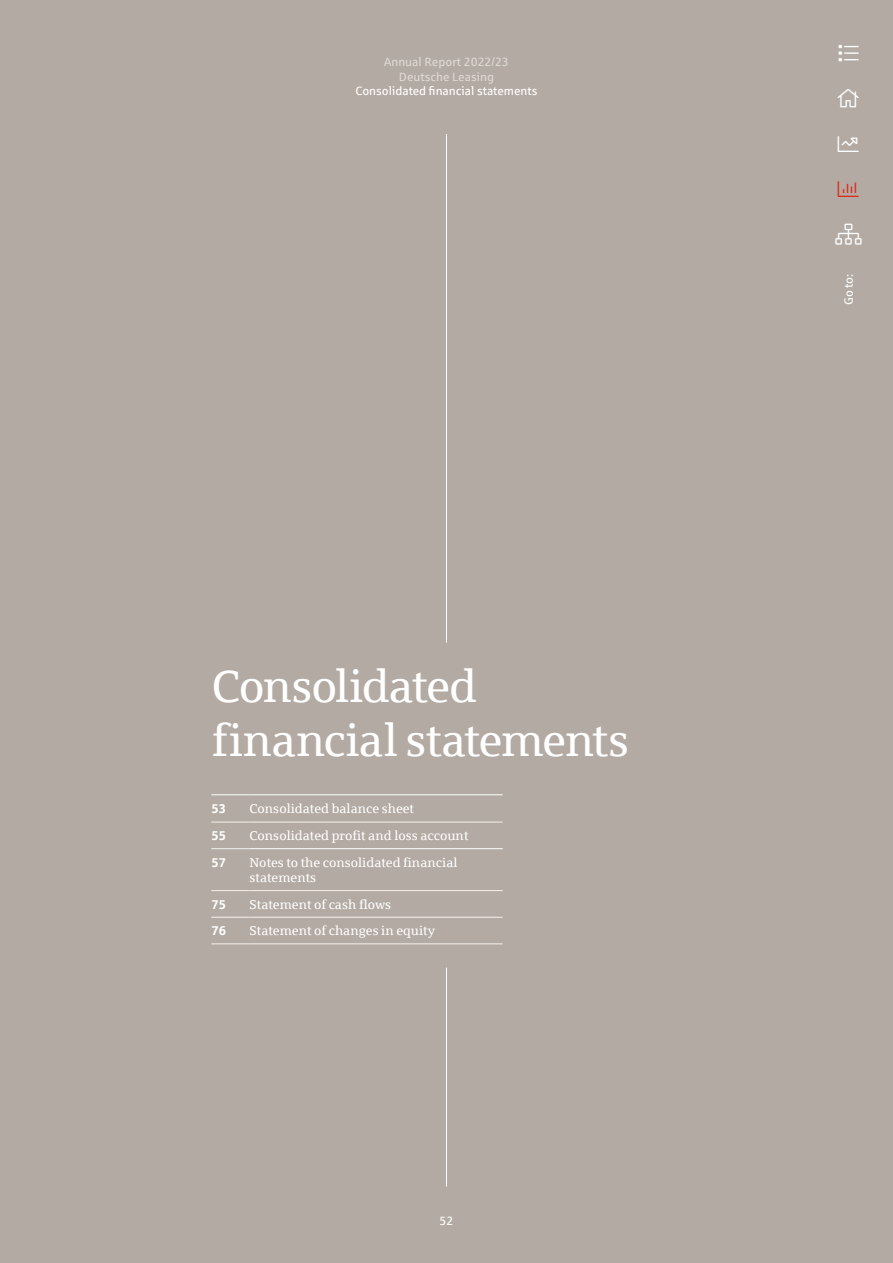
<style>
.page{position:relative;width:893px;height:1263px;background:#b3aaa3}
.page>*{position:absolute;margin:0;border:0;box-sizing:border-box;transform-origin:0 0}
.t1{font:45px/54px "Sparkasse Serif";letter-spacing:-.025em;color:#fff}
.t2{font:300 21px "Font Awesome 5 Pro";color:#fff}
.t3{font:12.75px/15.3px "Sparkasse Serif";color:#fff}
.t4{font:700 12.75px "Sparkasse Rg";color:#fff}
.t5{font:12px "Sparkasse Rg";color:#fff}
.t6{font:12px/14.4px "Sparkasse Rg";color:#ddd9d4;text-align:center}
</style>
<div class="page">
<hr style="left:446px;top:134px;width:1px;height:509px;background:#fff">
<hr style="left:446px;top:968px;width:1px;height:218px;background:#fff">
<hr style="left:211px;top:794px;width:39px;height:1px;background:#fff">
<hr style="left:250px;top:794px;width:253px;height:1px;background:#fff">
<hr style="left:250px;top:848px;width:253px;height:1px;background:#fff">
<hr style="left:211px;top:822px;width:39px;height:1px;background:#f5f2ed">
<hr style="left:250px;top:822px;width:253px;height:1px;background:#f5f2ed">
<hr style="left:211px;top:848px;width:39px;height:1px;background:#f5f2ed">
<hr style="left:211px;top:890px;width:39px;height:1px;background:#f5f2ed">
<hr style="left:211px;top:917px;width:39px;height:1px;background:#f5f2ed">
<hr style="left:211px;top:943px;width:39px;height:1px;background:#f5f2ed">
<hr style="left:250px;top:890px;width:253px;height:1px;background:#f5f2ed">
<hr style="left:250px;top:917px;width:253px;height:1px;background:#f5f2ed">
<hr style="left:250px;top:943px;width:253px;height:1px;background:#f5f2ed">
<p class="t6" style="left:384px;top:55px;width:126px">Annual Report 2022/23<br>Deutsche Leasing</p>
<p class="t5" style="left:355px;top:84px;width:184px">Consolidated financial statements</p>
<h1 class="t1" style="left:211px;top:658px;width:420px">Consolidated financial statements</h1>
<p class="t4" style="left:211px;top:800px;width:16px">53</p>
<p class="t3" style="left:250px;top:800px;width:166px">Consolidated balance sheet</p>
<p class="t4" style="left:211px;top:827px;width:16px">55</p>
<p class="t3" style="left:250px;top:828px;width:220px">Consolidated profit and loss account</p>
<p class="t4" style="left:211px;top:854px;width:16px">57</p>
<p class="t3" style="left:250px;top:854px;width:209px">Notes to the consolidated financial statements</p>
<p class="t4" style="left:211px;top:896px;width:16px">75</p>
<p class="t3" style="left:250px;top:896px;width:143px">Statement of cash flows</p>
<p class="t4" style="left:211px;top:923px;width:16px">76</p>
<p class="t3" style="left:250px;top:923px;width:187px">Statement of changes in equity</p>
<p class="t5" style="left:440px;top:1213px;width:15px">52</p>
<h2 class="t2" style="left:838px;top:42px;width:22px">●▲▼</h2>
<h2 class="t2" style="left:838px;top:133px;width:23px">▼●■</h2>
<p class="t5" style="left:841px;top:305px;width:33px;rotate:-90deg">Go to:</p>
</div>
